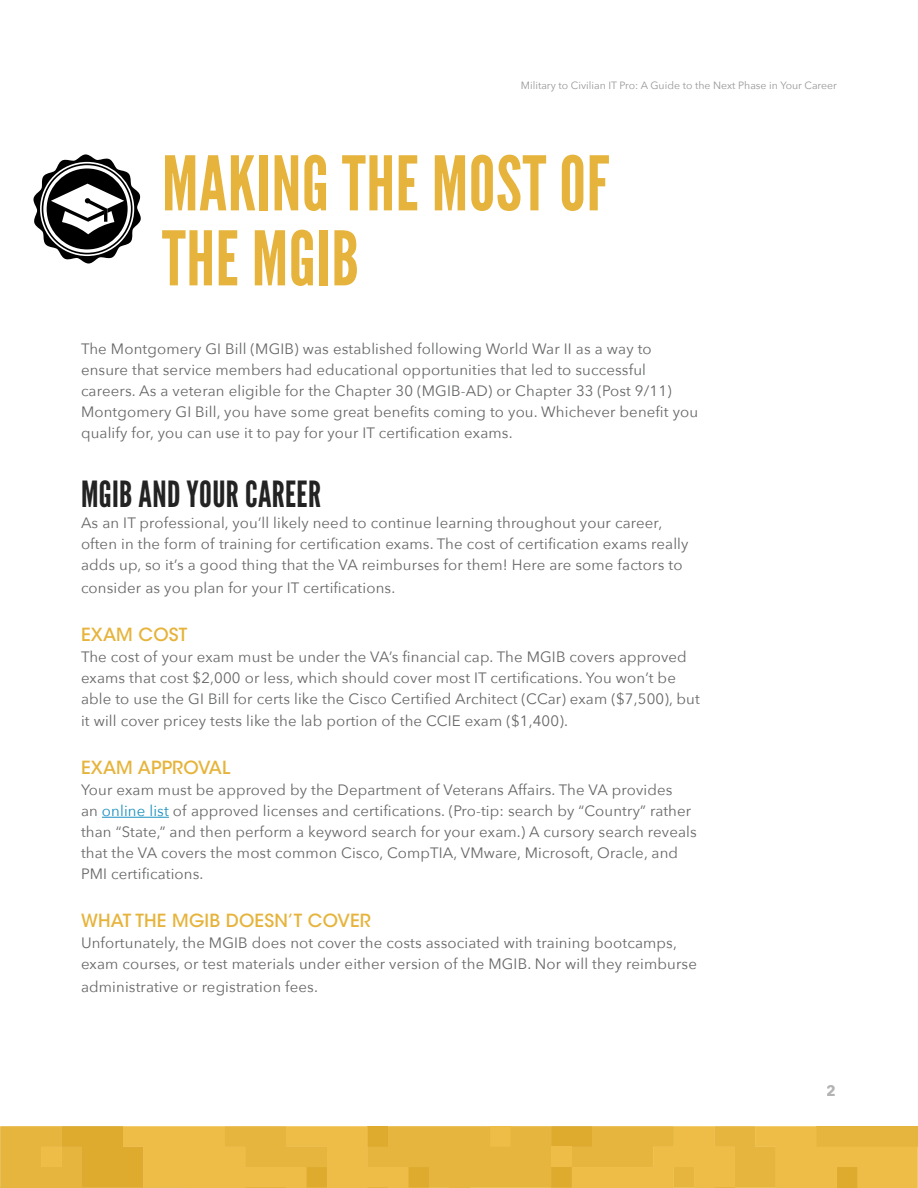
<style>
.page{position:relative;width:918px;height:1188px;background:#fff}
.page>*{position:absolute;margin:0;border:0;box-sizing:border-box;transform-origin:0 0}
.t1{font:75px/75px "League Gothic";letter-spacing:.01em;color:#e6b43c}
.t2{font:36px "League Gothic";letter-spacing:.01em;color:#232323}
.t3{font:500 18px "ITC Avant Garde Std";letter-spacing:.01em;color:#e6b43c}
.t4{font:15px/21px "Avenir Next";letter-spacing:.01em;color:#666767}
.t5{font:700 15px "Avenir Next";color:#666767}
.t6{font:10.5px "Avenir Next";color:#989899}
.s1{color:#1c91c0}
</style>
<div class="page">
<svg style="left:0;top:1126px;width:918px;height:62px"></svg>
<div style="left:551px;top:1147px;width:21px;height:20px;background:#edbd47"></div>
<hr style="left:102px;top:817px;width:67px;height:1px;background:#1c91c0">
<svg style="left:33px;top:154px;width:108px;height:110px"></svg>
<p class="t6" style="left:521px;top:76px;width:318px">Military to Civilian IT Pro: A Guide to the Next Phase in Your Career</p>
<h1 class="t1" style="left:162px;top:147px;width:449px">MAKING THE MOST OF<br>THE MGIB</h1>
<p class="t4" style="left:81px;top:338px;width:619px">The Montgomery GI Bill (MGIB) was established following World War II as a way to ensure that service members had educational opportunities that led to successful careers. As a veteran eligible for the Chapter 30 (MGIB-AD) or Chapter 33 (Post 9/11)<br>Montgomery GI Bill, you have some great benefits coming to you. Whichever benefit you qualify for, you can use it to pay for your IT certification exams.</p>
<h2 class="t2" style="left:81px;top:474px;width:242px">MGIB AND YOUR CAREER</h2>
<p class="t4" style="left:81px;top:512px;width:609px">As an IT professional, you’ll likely need to continue learning throughout your career, often in the form of training for certification exams. The cost of certification exams really adds up, so it’s a good thing that the VA reimburses for them! Here are some factors to</p>
<p class="t4" style="left:81px;top:576px;width:316px">consider as you plan for your IT certifications.</p>
<p class="t3" style="left:81px;top:623px;width:108px">EXAM COST</p>
<p class="t4" style="left:81px;top:645px;width:620px">The cost of your exam must be under the VA’s financial cap. The MGIB covers approved exams that cost $2,000 or less, which should cover most IT certifications. You won’t be able to use the GI Bill for certs like the Cisco Certified Architect (CCar) exam ($7,500), but</p>
<p class="t4" style="left:81px;top:710px;width:488px">it will cover pricey tests like the lab portion of the CCIE exam ($1,400).</p>
<p class="t3" style="left:81px;top:756px;width:151px">EXAM APPROVAL</p>
<p class="t4" style="left:81px;top:779px;width:617px">Your exam must be approved by the Department of Veterans Affairs. The VA provides<br>an <span class="s1">online list</span> of approved licenses and certifications. (Pro-tip: search by “Country” rather than “State,” and then perform a keyword search for your exam.) A cursory search reveals that the VA covers the most common Cisco, CompTIA, VMware, Microsoft, Oracle, and PMI certifications.</p>
<p class="t3" style="left:81px;top:909px;width:291px">WHAT THE MGIB DOESN’T COVER</p>
<p class="t4" style="left:81px;top:932px;width:617px">Unfortunately, the MGIB does not cover the costs associated with training bootcamps, exam courses, or test materials under either version of the MGIB. Nor will they reimburse</p>
<p class="t4" style="left:81px;top:975px;width:238px">administrative or registration fees.</p>
<p class="t5" style="left:827px;top:1078px;width:11px">2</p>
</div>
